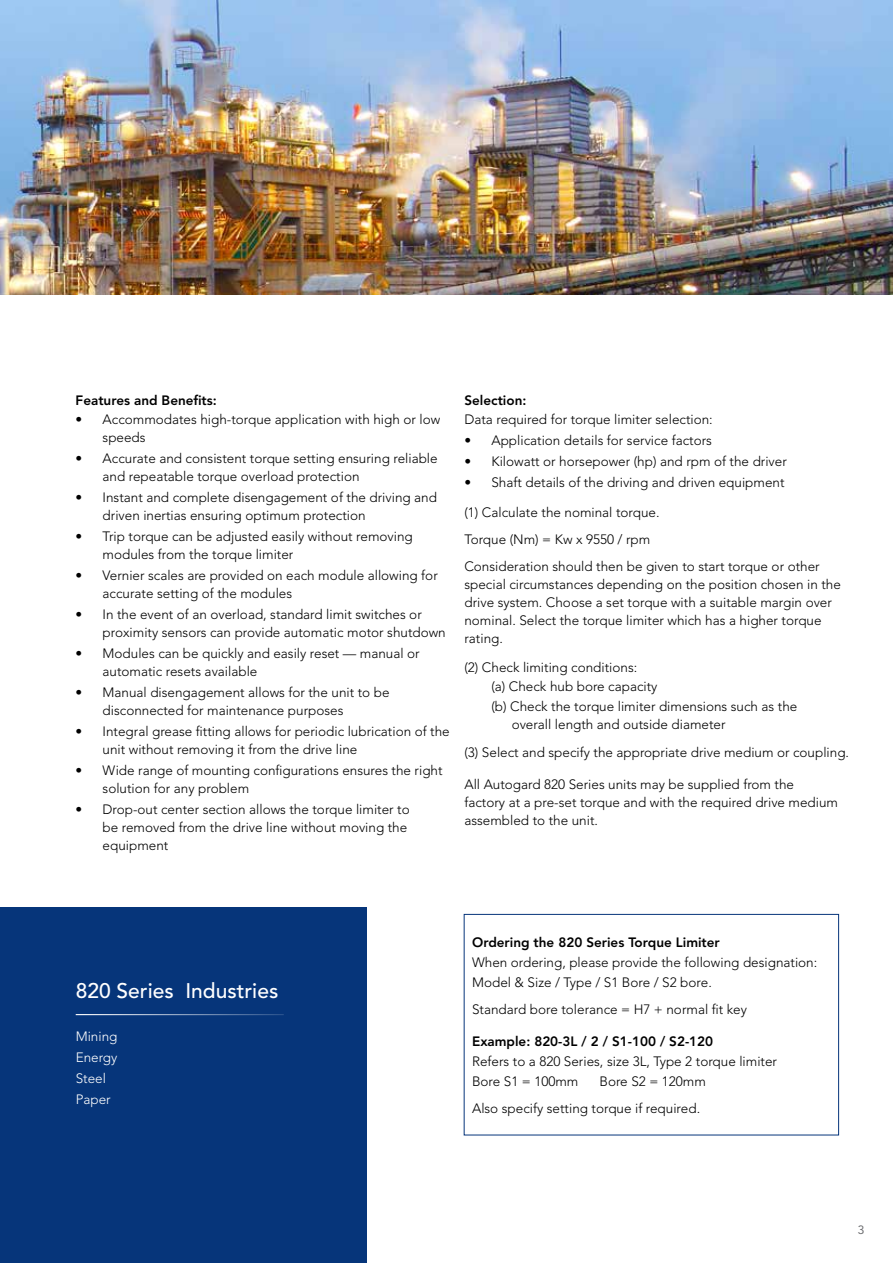
<style>
.page{position:relative;width:893px;height:1263px;background:#fff}
.page>*{position:absolute;margin:0;border:0;box-sizing:border-box;transform-origin:0 0}
.t1{font:500 21px "Avenir LT Std";color:#fff}
.t2{font:300 13.5px/18px "Avenir LT Std";color:#000}
.t3{font:800 13.5px "Avenir LT Std";color:#000}
.t4{font:300 13.5px/20.7px "Avenir LT Std";color:#fff}
.t5{font:12px "Avenir LT Std";color:#6d6e71}
</style>
<div class="page">
<img style="left:0;top:0;width:893px;height:295px">
<div style="left:464px;top:914px;width:375px;height:221px;border:1px solid #06357a"></div>
<div style="left:0;top:907px;width:367px;height:356px;background:#06357a"></div>
<hr style="left:76px;top:1014px;width:208px;height:1px;background:#fff">
<p class="t3" style="left:76px;top:392px;width:143px">Features and Benefits:</p>
<p class="t2" style="left:103px;top:411px;width:339px;text-indent:-27px">• Accommodates high-torque application with high or low speeds</p>
<p class="t2" style="left:103px;top:450px;width:337px;text-indent:-27px">• Accurate and consistent torque setting ensuring reliable and repeatable torque overload protection</p>
<p class="t2" style="left:103px;top:489px;width:336px;text-indent:-27px">• Instant and complete disengagement of the driving and driven inertias ensuring optimum protection</p>
<p class="t2" style="left:103px;top:528px;width:312px;text-indent:-27px">• Trip torque can be adjusted easily without removing modules from the torque limiter</p>
<p class="t2" style="left:103px;top:567px;width:337px;text-indent:-27px">• Vernier scales are provided on each module allowing for accurate setting of the modules</p>
<p class="t2" style="left:103px;top:606px;width:345px;text-indent:-27px">• In the event of an overload, standard limit switches or proximity sensors can provide automatic motor shutdown</p>
<p class="t2" style="left:103px;top:645px;width:319px;text-indent:-27px">• Modules can be quickly and easily reset — manual or automatic resets available</p>
<p class="t2" style="left:103px;top:684px;width:288px;text-indent:-27px">• Manual disengagement allows for the unit to be disconnected for maintenance purposes</p>
<p class="t2" style="left:103px;top:723px;width:349px;text-indent:-27px">• Integral grease fitting allows for periodic lubrication of the unit without removing it from the drive line</p>
<p class="t2" style="left:103px;top:762px;width:341px;text-indent:-27px">• Wide range of mounting configurations ensures the right solution for any problem</p>
<p class="t2" style="left:103px;top:801px;width:309px;text-indent:-27px">• Drop-out center section allows the torque limiter to be removed from the drive line without moving the equipment</p>
<p class="t3" style="left:464px;top:392px;width:64px">Selection:</p>
<p class="t2" style="left:464px;top:411px;width:250px">Data required for torque limiter selection:</p>
<p class="t2" style="left:464px;top:432px;width:249px">• Application details for service factors</p>
<p class="t2" style="left:464px;top:453px;width:324px">• Kilowatt or horsepower (hp) and rpm of the driver</p>
<p class="t2" style="left:464px;top:474px;width:322px">• Shaft details of the driving and driven equipment</p>
<p class="t2" style="left:464px;top:499px;width:357px;line-height:27px">(1) Calculate the nominal torque.<br>Torque (Nm) = Kw x 9550 / rpm<br>Consideration should then be given to start torque or other</p>
<p class="t2" style="left:464px;top:576px;width:378px">special circumstances depending on the position chosen in the drive system. Choose a set torque with a suitable margin over nominal. Select the torque limiter which has a higher torque rating.</p>
<p class="t2" style="left:491px;top:657px;width:307px;line-height:19.5px;text-indent:-27px">(2) Check limiting conditions:<br>(a) Check hub bore capacity<br>(b) Check the torque limiter dimensions such as the</p>
<p class="t2" style="left:464px;top:710px;width:386px;line-height:28.2px;text-indent:47px">overall length and outside diameter<br>(3) Select and specify the appropriate drive medium or coupling.</p>
<p class="t2" style="left:464px;top:776px;width:375px">All Autogard 820 Series units may be supplied from the factory at a pre-set torque and with the required drive medium assembled to the unit.</p>
<h1 class="t1" style="left:76px;top:978px;width:204px">820 Series Industries</h1>
<p class="t4" style="left:76px;top:1026px;width:43px">Mining<br>Energy<br>Steel<br>Paper</p>
<p class="t3" style="left:472px;top:934px;width:249px">Ordering the 820 Series Torque Limiter</p>
<p class="t2" style="left:472px;top:952px;width:347px;line-height:20.7px">When ordering, please provide the following designation:<br>Model &amp; Size / Type / S1 Bore / S2 bore.</p>
<p class="t2" style="left:472px;top:1000px;width:276px">Standard bore tolerance = H7 + normal fit key</p>
<p class="t3" style="left:472px;top:1033px;width:243px">Example: 820-3L / 2 / S1-100 / S2-120</p>
<p class="t2" style="left:472px;top:1051px;width:307px;line-height:20.7px">Refers to a 820 Series, size 3L, Type 2 torque limiter<br>Bore S1 = 100mm</p>
<p class="t2" style="left:472px;top:1068px;width:235px;line-height:26.7px;text-indent:127px">Bore S2 = 120mm<br>Also specify setting torque if required.</p>
<p class="t5" style="left:858px;top:1222px;width:8px">3</p>
</div>
